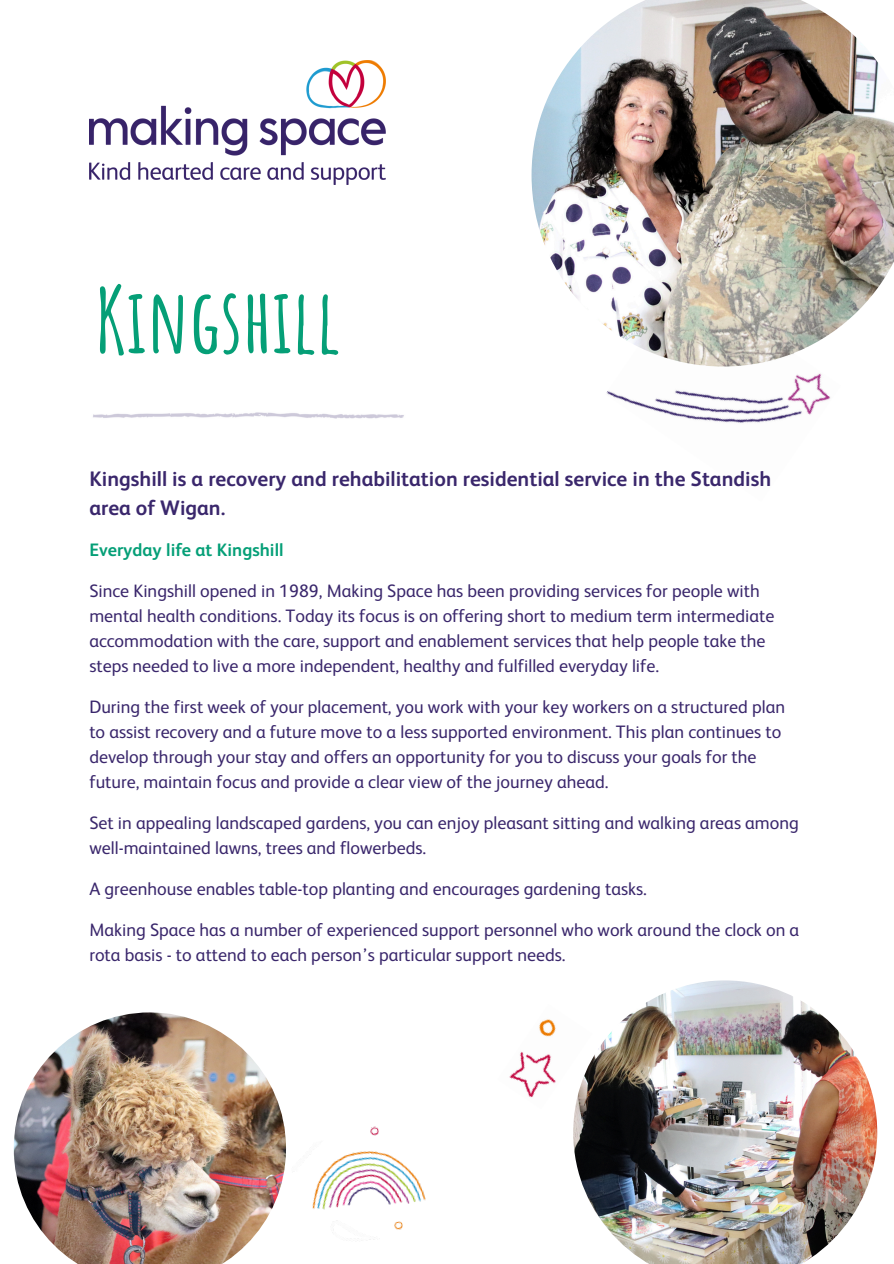
<style>
.page{position:relative;width:894px;height:1264px;background:#fff}
.page>*{position:absolute;margin:0;border:0;box-sizing:border-box;transform-origin:0 0}
.t1{font:700 89.25px "Amatic SC";color:#059f77}
.t2{font:700 21px/29px "FS Albert";color:#3a276c}
.t3{font:18px/25px "FS Albert";color:#3a276c}
.t4{font:700 18px "FS Albert";color:#059f77}
</style>
<div class="page">
<img style="left:606px;top:366px;width:225px;height:57px">
<img style="left:531px;top:0;width:362px;height:366px">
<img style="left:89px;top:60px;width:296px;height:124px">
<img style="left:93px;top:412px;width:311px;height:7px">
<img style="left:312px;top:1126px;width:114px;height:114px">
<img style="left:509px;top:1019px;width:47px;height:79px">
<img style="left:573px;top:980px;width:304px;height:283px">
<img style="left:14px;top:1012px;width:272px;height:251px">
<p class="t1" style="left:95px;top:263px;width:247px">Kingshill</p>
<p class="t2" style="left:89px;top:466px;width:683px">Kingshill is a recovery and rehabilitation residential service in the Standish area of Wigan.</p>
<p class="t4" style="left:89px;top:542px;width:196px">Everyday life at Kingshill</p>
<p class="t3" style="left:89px;top:579px;width:686px">Since Kingshill opened in 1989, Making Space has been providing services for people with mental health conditions. Today its focus is on offering short to medium term intermediate accommodation with the care, support and enablement services that help people take the steps needed to live a more independent, healthy and fulfilled everyday life.</p>
<p class="t3" style="left:89px;top:695px;width:697px">During the first week of your placement, you work with your key workers on a structured plan to assist recovery and a future move to a less supported environment. This plan continues to develop through your stay and offers an opportunity for you to discuss your goals for the future, maintain focus and provide a clear view of the journey ahead.</p>
<p class="t3" style="left:89px;top:811px;width:710px">Set in appealing landscaped gardens, you can enjoy pleasant sitting and walking areas among well-maintained lawns, trees and flowerbeds.</p>
<p class="t3" style="left:89px;top:877px;width:559px">A greenhouse enables table-top planting and encourages gardening tasks.</p>
<p class="t3" style="left:89px;top:918px;width:711px">Making Space has a number of experienced support personnel who work around the clock on a rota basis - to attend to each person’s particular support needs.</p>
</div>
